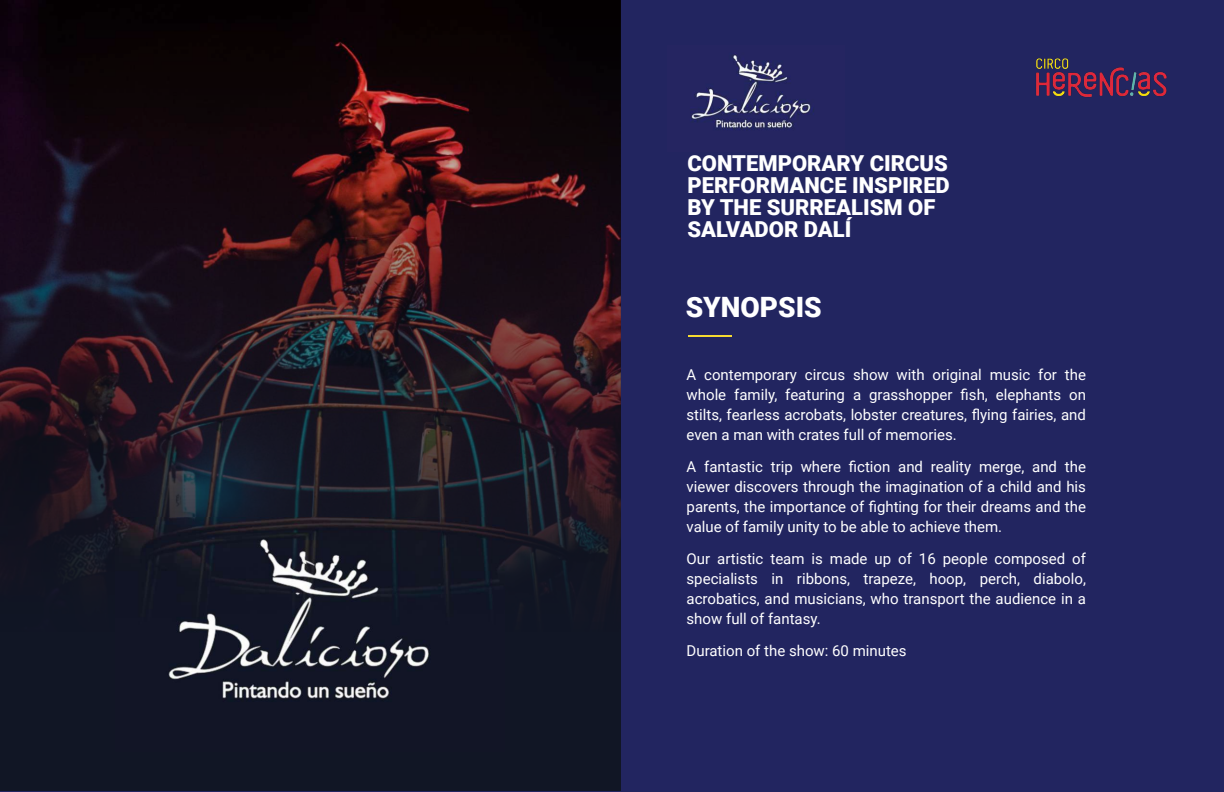
<style>
.page{position:relative;width:1224px;height:792px;background:#222560}
.page>*{position:absolute;margin:0;border:0;box-sizing:border-box;transform-origin:0 0}
.t1{font:900 28px "Roboto";color:#fff}
.t2{font:900 22px/22px "Roboto";color:#fff}
.t3{font:15px/20px "Roboto";color:#fff;text-align:justify}
</style>
<div class="page">
<div style="left:0;top:0;width:620px;height:791px;background:#111625"></div>
<img style="left:0;top:0;width:620px;height:591px">
<img style="left:1036px;top:58px;width:131px;height:39px">
<hr style="left:688px;top:335px;width:44px;height:2px;background:#f6db31">
<img style="left:115px;top:517px;width:390px;height:182px">
<img style="left:690px;top:53px;width:124px;height:77px">
<h2 class="t2" style="left:687px;top:155px;width:264px">CONTEMPORARY CIRCUS<br>PERFORMANCE INSPIRED<br>BY THE SURREALISM OF<br>SALVADOR DALÍ</h2>
<h1 class="t1" style="left:686px;top:296px;width:137px">SYNOPSIS</h1>
<p class="t3" style="left:687px;top:366px;width:401px">A contemporary circus show with original music for the whole family, featuring a grasshopper fish, elephants on stilts, fearless acrobats, lobster creatures, flying fairies, and even a man with crates full of memories.</p>
<p class="t3" style="left:687px;top:458px;width:401px">A fantastic trip where fiction and reality merge, and the viewer discovers through the imagination of a child and his parents, the importance of fighting for their dreams and the value of family unity to be able to achieve them.</p>
<p class="t3" style="left:687px;top:550px;width:401px">Our artistic team is made up of 16 people composed of specialists in ribbons, trapeze, hoop, perch, diabolo, acrobatics, and musicians, who transport the audience in a show full of fantasy.</p>
<p class="t3" style="left:687px;top:642px;width:222px">Duration of the show: 60 minutes</p>
</div>
